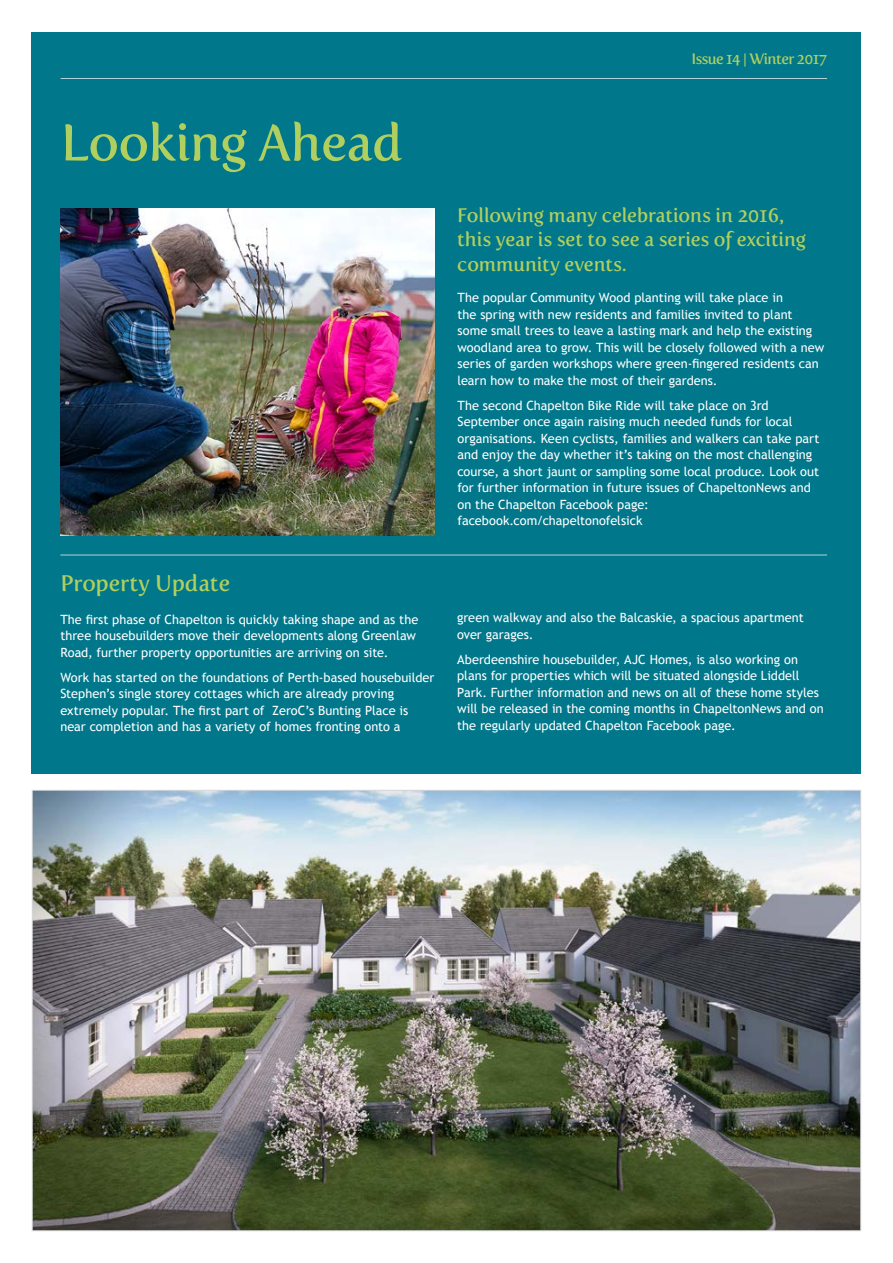
<style>
.page{position:relative;width:893px;height:1263px;background:#fff}
.page>*{position:absolute;margin:0;border:0;box-sizing:border-box;transform-origin:0 0}
.t1{font:51px "Fertigo Pro";letter-spacing:-.01em;color:#b1cf5f}
.t2{font:22.5px "Fertigo Pro";color:#b1cf5f}
.t3{font:19.5px/24.8px "Fertigo Pro";letter-spacing:-.005em;color:#b1cf5f}
.t4{font:15px "Fertigo Pro";letter-spacing:-.04em;color:#b1cf5f}
.t5{font:12.75px/16.5px "Trebuchet MS";color:#fff}
</style>
<div class="page">
<div style="left:32px;top:33px;width:829px;height:741px;background:#00778a"></div>
<hr style="left:61px;top:78px;width:766px;height:1px;background:#b5d2da">
<hr style="left:60px;top:555px;width:767px;height:1px;background:#b5d2da">
<img style="left:34px;top:792px;width:825px;height:437px">
<img style="left:61px;top:209px;width:374px;height:326px">
<h1 class="t1" style="left:61px;top:113px;width:343px">Looking Ahead</h1>
<h2 class="t2" style="left:60px;top:570px;width:171px">Property Update</h2>
<p class="t5" style="left:60px;top:611px;width:359px">The first phase of Chapelton is quickly taking shape and as the three housebuilders move their developments along Greenlaw<br>Road, further property opportunities are arriving on site.</p>
<p class="t5" style="left:60px;top:669px;width:376px">Work has started on the foundations of Perth-based housebuilder Stephen’s single storey cottages which are already proving extremely popular. The first part of ZeroC’s Bunting Place is near completion and has a variety of homes fronting onto a</p>
<p class="t4" style="left:691px;top:50px;width:137px">Issue 14 | Winter 2017</p>
<h3 class="t3" style="left:457px;top:202px;width:350px">Following many celebrations in 2016, this year is set to see a series of exciting community events.</h3>
<p class="t5" style="left:457px;top:289px;width:368px">The popular Community Wood planting will take place in<br>the spring with new residents and families invited to plant some small trees to leave a lasting mark and help the existing woodland area to grow. This will be closely followed with a new series of garden workshops where green-fingered residents can learn how to make the most of their gardens.</p>
<p class="t5" style="left:457px;top:397px;width:363px">The second Chapelton Bike Ride will take place on 3rd September once again raising much needed funds for local organisations. Keen cyclists, families and walkers can take part and enjoy the day whether it’s taking on the most challenging course, a short jaunt or sampling some local produce. Look out for further information in future issues of ChapeltonNews and on the Chapelton Facebook page: facebook.com/chapeltonofelsick</p>
<p class="t5" style="left:457px;top:610px;width:348px">green walkway and also the Balcaskie, a spacious apartment over garages.</p>
<p class="t5" style="left:457px;top:651px;width:368px">Aberdeenshire housebuilder, AJC Homes, is also working on plans for properties which will be situated alongside Liddell Park. Further information and news on all of these home styles will be released in the coming months in ChapeltonNews and on the regularly updated Chapelton Facebook page.</p>
</div>
